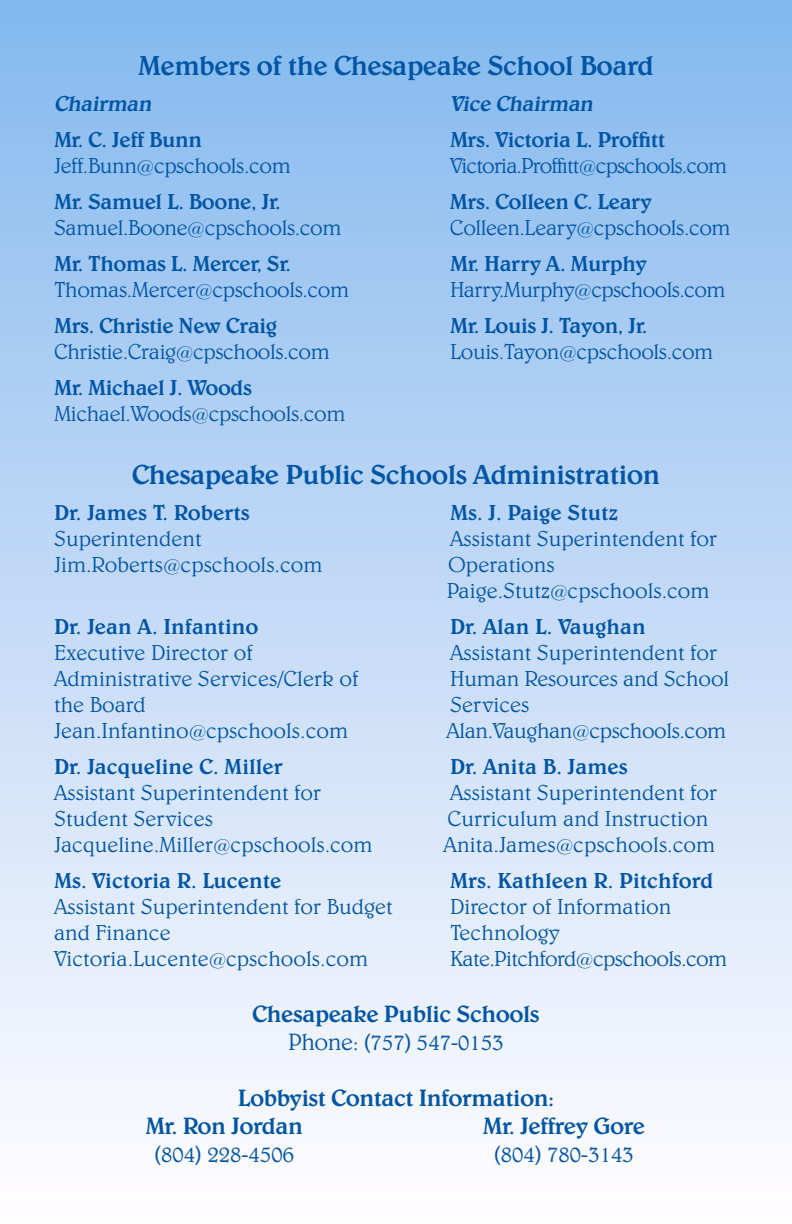
<style>
.page{position:relative;width:792px;height:1224px;background:#fff}
.page>*{position:absolute;margin:0;border:0;box-sizing:border-box;transform-origin:0 0}
.t1{font:500 28px "Belwe BT";letter-spacing:-.02em;color:#0155a5}
.t2{font:500 24px/28px "Belwe BT";letter-spacing:-.02em;color:#0155a5}
.t3{font:300 24px "Belwe BT";letter-spacing:-.02em;color:#0155a5}
.t4{font:300 22px/26px "Belwe BT";color:#0155a5}
.t5{font:300 22px/26px "Belwe BT";letter-spacing:-.02em;color:#0155a5}
.t6{font:500 22px/36px "Belwe BT";letter-spacing:-.02em;color:#0155a5}
.t7{font:500 22px "Belwe BT";color:#0155a5}
.t8{font:300 22px "Belwe BT";letter-spacing:-.04em;color:#0155a5}
.t9{font:300 22px "Belwe BT";letter-spacing:-.03em;color:#0155a5}
.s1{font-size:18px}
</style>
<div class="page">
<div style="left:0;top:0;width:792px;height:1224px;background:linear-gradient(to bottom,#85b9ee,#fffdff)"></div>
<p class="t1" style="left:138px;top:48px;width:517px">Members of the Chesapeake School Board</p>
<p class="t6" style="left:54px;top:85px;width:150px">Chairman<br>Mr. C. Jeff Bunn</p>
<p class="t5" style="left:54px;top:153px;width:238px">Jeff.Bunn<span class="s1">@</span>cpschools.com</p>
<p class="t6" style="left:54px;top:183px;width:228px">Mr. Samuel L. Boone, Jr.</p>
<p class="t5" style="left:54px;top:215px;width:289px">Samuel.Boone<span class="s1">@</span>cpschools.com</p>
<p class="t6" style="left:54px;top:245px;width:239px">Mr. Thomas L. Mercer, Sr.</p>
<p class="t5" style="left:54px;top:277px;width:297px">Thomas.Mercer<span class="s1">@</span>cpschools.com</p>
<p class="t6" style="left:54px;top:307px;width:225px">Mrs. Christie New Craig</p>
<p class="t5" style="left:54px;top:339px;width:277px">Christie.Craig<span class="s1">@</span>cpschools.com</p>
<p class="t6" style="left:54px;top:369px;width:200px">Mr. Michael J. Woods</p>
<p class="t5" style="left:54px;top:401px;width:293px">Michael.Woods<span class="s1">@</span>cpschools.com</p>
<p class="t6" style="left:450px;top:85px;width:217px">Vice Chairman<br>Mrs. Victoria L. Profftt</p>
<p class="t8" style="left:450px;top:153px;width:279px">Victoria.Proffitt<span class="s1">@</span>cpschools.com</p>
<p class="t6" style="left:450px;top:183px;width:204px">Mrs. Colleen C. Leary</p>
<p class="t5" style="left:450px;top:215px;width:282px">Colleen.Leary<span class="s1">@</span>cpschools.com</p>
<p class="t6" style="left:450px;top:245px;width:198px">Mr. Harry A. Murphy</p>
<p class="t9" style="left:450px;top:277px;width:277px">Harry.Murphy<span class="s1">@</span>cpschools.com</p>
<p class="t6" style="left:450px;top:307px;width:199px">Mr. Louis J. Tayon, Jr.</p>
<p class="t5" style="left:450px;top:339px;width:265px">Louis.Tayon<span class="s1">@</span>cpschools.com</p>
<p class="t1" style="left:132px;top:457px;width:530px">Chesapeake Public Schools Administration</p>
<p class="t7" style="left:54px;top:499px;width:197px">Dr. James T. Roberts</p>
<p class="t4" style="left:54px;top:525px;width:270px">Superintendent<br>Jim.Roberts<span class="s1">@</span>cpschools.com</p>
<p class="t7" style="left:450px;top:499px;width:169px">Ms. J. Paige Stutz</p>
<p class="t4" style="left:450px;top:525px;width:269px">Assistant Superintendent for</p>
<p class="t4" style="left:448px;top:551px;width:108px">Operations</p>
<p class="t4" style="left:447px;top:577px;width:264px">Paige.Stutz<span class="s1">@</span>cpschools.com</p>
<p class="t7" style="left:450px;top:613px;width:197px">Dr. Alan L. Vaughan</p>
<p class="t4" style="left:450px;top:639px;width:269px">Assistant Superintendent for</p>
<p class="t4" style="left:450px;top:665px;width:281px">Human Resources and School</p>
<p class="t5" style="left:446px;top:691px;width:281px">Services<br>Alan.Vaughan<span class="s1">@</span>cpschools.com</p>
<p class="t7" style="left:450px;top:753px;width:179px">Dr. Anita B. James</p>
<p class="t4" style="left:450px;top:779px;width:269px">Assistant Superintendent for</p>
<p class="t4" style="left:444px;top:805px;width:273px">Curriculum and Instruction<br>Anita.James<span class="s1">@</span>cpschools.com</p>
<p class="t7" style="left:450px;top:867px;width:265px">Mrs. Kathleen R. Pitchford</p>
<p class="t4" style="left:450px;top:893px;width:279px">Director of Information<br>Technology<br>Kate.Pitchford<span class="s1">@</span>cpschools.com</p>
<p class="t2" style="left:252px;top:999px;width:289px">Chesapeake Public Schools</p>
<p class="t3" style="left:288px;top:1027px;width:217px">Phone: (757) 547-0153</p>
<p class="t2" style="left:145px;top:1083px;width:410px;text-indent:92px">Lobbyist Contact Information:<br>Mr. Ron Jordan</p>
<p class="t7" style="left:54px;top:613px;width:206px">Dr. Jean A. Infantino</p>
<p class="t4" style="left:54px;top:639px;width:306px">Executive Director of<br>Administrative Services/Clerk of</p>
<p class="t4" style="left:54px;top:691px;width:296px">the Board<br>Jean.Infantino<span class="s1">@</span>cpschools.com</p>
<p class="t7" style="left:54px;top:753px;width:230px">Dr. Jacqueline C. Miller</p>
<p class="t4" style="left:54px;top:779px;width:269px">Assistant Superintendent for</p>
<p class="t4" style="left:54px;top:805px;width:320px">Student Services<br>Jacqueline.Miller<span class="s1">@</span>cpschools.com</p>
<p class="t7" style="left:54px;top:867px;width:229px">Ms. Victoria R. Lucente</p>
<p class="t4" style="left:54px;top:893px;width:340px">Assistant Superintendent for Budget and Finance<br>Victoria.Lucente<span class="s1">@</span>cpschools.com</p>
<p class="t2" style="left:483px;top:1111px;width:164px">Mr. Jeffrey Gore</p>
<p class="t3" style="left:154px;top:1139px;width:142px">(804) 228-4506</p>
<p class="t3" style="left:494px;top:1139px;width:142px">(804) 780-3143</p>
</div>
